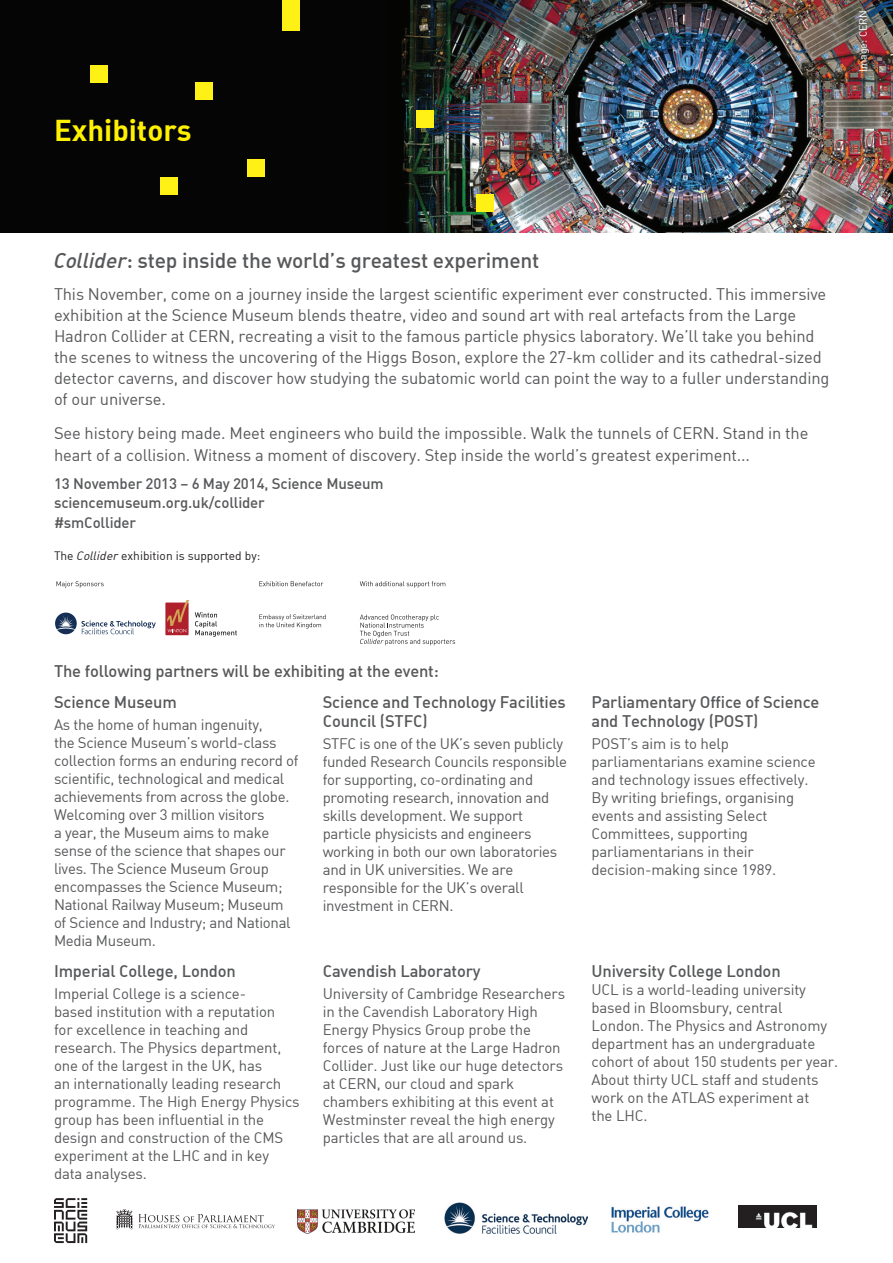
<style>
.page{position:relative;width:893px;height:1263px;background:#fff}
.page>*{position:absolute;margin:0;border:0;box-sizing:border-box;transform-origin:0 0}
.t1{font:29.55px "SMDIN Bold";color:#fff101}
.t2{font:21px "SMDIN Medium";letter-spacing:-.01em;color:#57585a}
.t3{font:16.5px/21px "SMDIN";letter-spacing:-.01em;color:#57585a}
.t4{font:16.5px/19.5px "SMDIN Medium";letter-spacing:-.01em;color:#57585a}
.t5{font:15px/18px "SMDIN";letter-spacing:-.01em;color:#57585a}
.t6{font:15px/19.5px "SMDIN Medium";letter-spacing:-.01em;color:#57585a}
.t7{font:12px "SMDIN";color:#231f20}
.t8{font:10.5px "SMDIN";color:#fff}
.s1{font-style:italic}
.s2{font-family:"SMDIN Italic"}
</style>
<div class="page">
<img style="left:0;top:0;width:893px;height:232px">
<div style="left:476px;top:194px;width:18px;height:17px;background:#fff116"></div>
<div style="left:160px;top:177px;width:18px;height:18px;background:#fff116"></div>
<div style="left:282px;top:0;width:18px;height:30px;background:#fff116"></div>
<div style="left:90px;top:65px;width:18px;height:18px;background:#fff116"></div>
<div style="left:247px;top:160px;width:18px;height:17px;background:#fff116"></div>
<div style="left:195px;top:82px;width:18px;height:18px;background:#fff116"></div>
<div style="left:416px;top:111px;width:18px;height:17px;background:#fff116"></div>
<svg style="left:54px;top:1198px;width:33px;height:45px"></svg>
<img style="left:445px;top:1202px;width:143px;height:31px">
<img style="left:739px;top:1205px;width:77px;height:23px">
<img style="left:611px;top:1206px;width:98px;height:27px">
<img style="left:298px;top:1209px;width:116px;height:24px">
<svg style="left:195px;top:612px;width:42px;height:25px"></svg>
<svg style="left:57px;top:581px;width:47px;height:7px"></svg>
<svg style="left:259px;top:614px;width:67px;height:15px"></svg>
<svg style="left:259px;top:581px;width:64px;height:5px"></svg>
<svg style="left:360px;top:614px;width:95px;height:31px"></svg>
<svg style="left:360px;top:581px;width:85px;height:7px"></svg>
<div style="left:165px;top:602px;width:24px;height:33px;background:#af202c"></div>
<svg style="left:167px;top:600px;width:22px;height:32px"></svg>
<svg style="left:55px;top:613px;width:22px;height:21px"></svg>
<svg style="left:81px;top:620px;width:75px;height:14px"></svg>
<svg style="left:57px;top:615px;width:18px;height:15px"></svg>
<svg style="left:116px;top:1209px;width:159px;height:20px"></svg>
<h1 class="t1" style="left:54px;top:111px;width:139px">Exhibitors</h1>
<p class="t8" style="left:856px;top:72px;width:63px;rotate:-90deg">Image: CERN</p>
<h2 class="t2" style="left:54px;top:247px;width:487px"><span class="s1">Collider</span>: step inside the world’s greatest experiment</h2>
<p class="t3" style="left:54px;top:283px;width:777px">This November, come on a journey inside the largest scientific experiment ever constructed. This immersive exhibition at the Science Museum blends theatre, video and sound art with real artefacts from the Large Hadron Collider at CERN, recreating a visit to the famous particle physics laboratory. We’ll take you behind the scenes to witness the uncovering of the Higgs Boson, explore the 27-km collider and its cathedral-sized detector caverns, and discover how studying the subatomic world can point the way to a fuller understanding of our universe.</p>
<p class="t3" style="left:54px;top:422px;width:756px;line-height:21.6px">See history being made. Meet engineers who build the impossible. Walk the tunnels of CERN. Stand in the heart of a collision. Witness a moment of discovery. Step inside the world’s greatest experiment...</p>
<p class="t6" style="left:54px;top:473px;width:331px">13 November 2013 – 6 May 2014, Science Museum sciencemuseum.org.uk/collider<br>#smCollider</p>
<p class="t7" style="left:54px;top:548px;width:208px">The <span class="s2">Collider</span> exhibition is supported by:</p>
<p class="t4" style="left:54px;top:660px;width:386px">The following partners will be exhibiting at the event:</p>
<p class="t4" style="left:54px;top:691px;width:124px">Science Museum</p>
<p class="t5" style="left:54px;top:715px;width:246px">As the home of human ingenuity,<br>the Science Museum’s world-class collection forms an enduring record of scientific, technological and medical achievements from across the globe.<br>Welcoming over 3 million visitors<br>a year, the Museum aims to make sense of the science that shapes our lives. The Science Museum Group encompasses the Science Museum; National Railway Museum; Museum of Science and Industry; and National Media Museum.</p>
<p class="t4" style="left:54px;top:960px;width:183px">Imperial College, London</p>
<p class="t5" style="left:54px;top:984px;width:247px">Imperial College is a science-<br>based institution with a reputation<br>for excellence in teaching and research. The Physics department, one of the largest in the UK, has<br>an internationally leading research programme. The High Energy Physics group has been influential in the design and construction of the CMS experiment at the LHC and in key data analyses.</p>
<p class="t4" style="left:323px;top:691px;width:244px">Science and Technology Facilities<br>Council (STFC)</p>
<p class="t5" style="left:323px;top:735px;width:246px">STFC is one of the UK’s seven publicly funded Research Councils responsible for supporting, co-ordinating and promoting research, innovation and skills development. We support particle physicists and engineers working in both our own laboratories and in UK universities. We are responsible for the UK’s overall investment in CERN.</p>
<p class="t4" style="left:323px;top:960px;width:159px">Cavendish Laboratory</p>
<p class="t5" style="left:323px;top:984px;width:244px">University of Cambridge Researchers in the Cavendish Laboratory High Energy Physics Group probe the forces of nature at the Large Hadron Collider. Just like our huge detectors at CERN, our cloud and spark chambers exhibiting at this event at Westminster reveal the high energy particles that are all around us.</p>
<p class="t4" style="left:591px;top:691px;width:229px">Parliamentary Office of Science and Technology (POST)</p>
<p class="t5" style="left:591px;top:735px;width:226px">POST’s aim is to help parliamentarians examine science and technology issues effectively.<br>By writing briefings, organising events and assisting Select<br>Committees, supporting parliamentarians in their decision-making since 1989.</p>
<p class="t4" style="left:591px;top:960px;width:191px">University College London</p>
<p class="t5" style="left:591px;top:980px;width:248px">UCL is a world-leading university based in Bloomsbury, central<br>London. The Physics and Astronomy department has an undergraduate cohort of about 150 students per year.<br>About thirty UCL staff and students work on the ATLAS experiment at<br>the LHC.</p>
</div>
